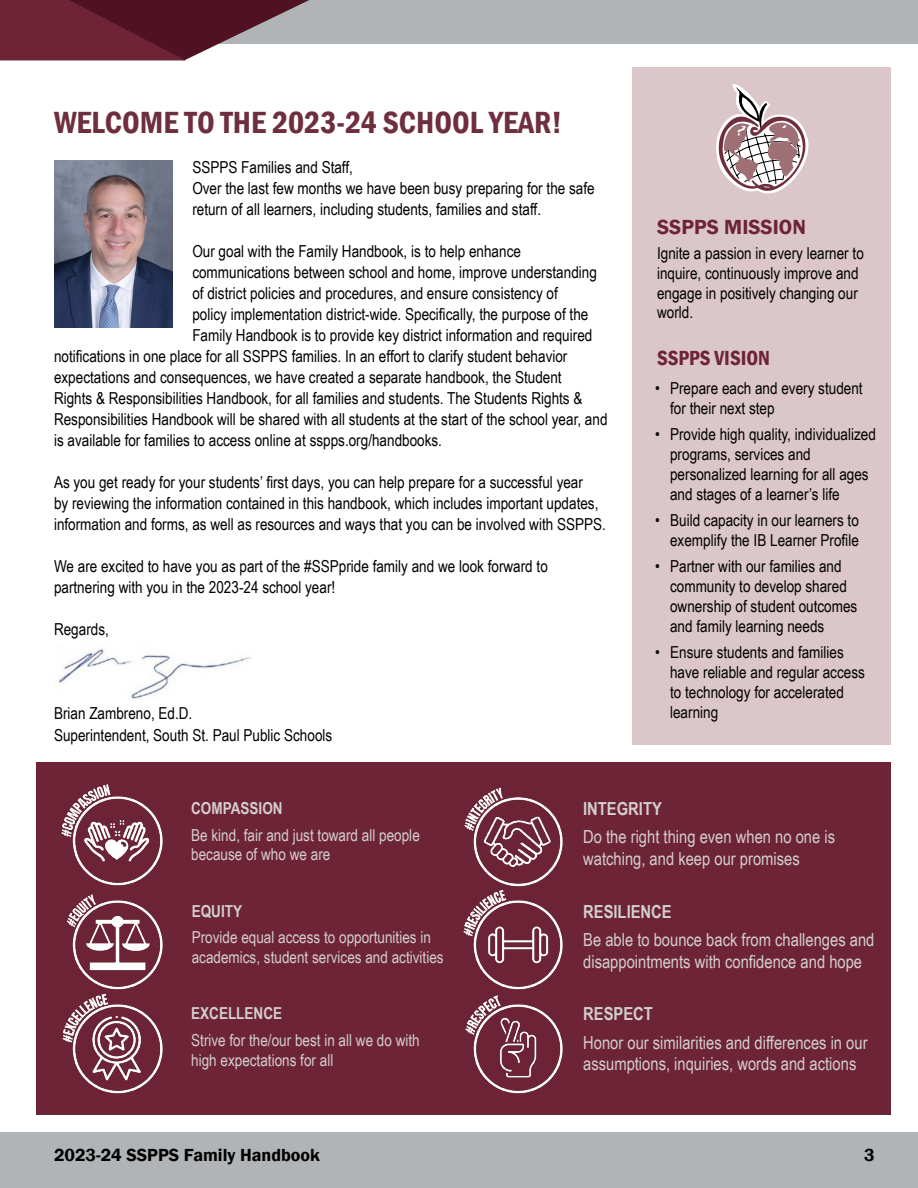
<style>
.page{position:relative;width:918px;height:1188px;background:#fff}
.page>*{position:absolute;margin:0;border:0;box-sizing:border-box;transform-origin:0 0}
.t1{font:600 condensed 31.5px "Franklin Gothic";color:#6e2e3e}
.t2{font:600 21px "Franklin Gothic";color:#6d2436}
.t3{font:600 condensed 21px "Franklin Gothic";color:#6d2436}
.t4{font:18px/21.6px "Arial Narrow";color:#d3cecf}
.t5{font:600 18px "Franklin Gothic";color:#000}
.t6{font:700 18px "Arial Narrow";color:#d3cecf}
.t7{font:16.5px/19.8px "Arial Narrow";color:#000}
.t8{font:16.5px/19.8px "Arial Narrow";color:#d3cecf}
.t9{font:700 16.5px "Arial Narrow";color:#d3cecf}
</style>
<div class="page">
<div style="left:0;top:1132px;width:918px;height:56px;background:#b1b4b6"></div>
<div style="left:0;top:0;width:918px;height:43px;background:#b1b4b6"></div>
<svg style="left:0;top:0;width:309px;height:60px"></svg>
<div style="left:633px;top:68px;width:258px;height:677px;background:#dbc6c9"></div>
<div style="left:37px;top:762px;width:854px;height:353px;background:#6d2436"></div>
<img style="left:54px;top:161px;width:119px;height:167px">
<img style="left:61px;top:784px;width:102px;height:310px">
<img style="left:463px;top:787px;width:100px;height:307px">
<svg style="left:716px;top:84px;width:93px;height:109px"></svg>
<img style="left:54px;top:649px;width:197px;height:50px">
<h1 class="t1" style="left:54px;top:101px;width:510px">WELCOME TO THE 2023-24 SCHOOL YEAR!</h1>
<p class="t7" style="left:192px;top:156px;width:404px;line-height:21px">SSPPS Families and Staff,<br>Over the last few months we have been busy preparing for the safe return of all learners, including students, families and staff.</p>
<p class="t7" style="left:192px;top:241px;width:330px">Our goal with the Family Handbook, is to help enhance</p>
<p class="t7" style="left:192px;top:262px;width:406px">communications between school and home, improve understanding</p>
<p class="t7" style="left:192px;top:283px;width:367px">of district policies and procedures, and ensure consistency of</p>
<p class="t7" style="left:192px;top:304px;width:398px">policy implementation district-wide. Specifically, the purpose of the</p>
<p class="t7" style="left:192px;top:325px;width:402px">Family Handbook is to provide key district information and required</p>
<p class="t7" style="left:54px;top:346px;width:515px">notifications in one place for all SSPPS families. In an effort to clarify student behavior</p>
<p class="t7" style="left:54px;top:367px;width:509px">expectations and consequences, we have created a separate handbook, the Student</p>
<p class="t7" style="left:54px;top:388px;width:530px">Rights &amp; Responsibilities Handbook, for all families and students. The Students Rights &amp;</p>
<p class="t7" style="left:54px;top:409px;width:555px">Responsibilities Handbook will be shared with all students at the start of the school year, and</p>
<p class="t7" style="left:54px;top:430px;width:390px">is available for families to access online at sspps.org/handbooks.</p>
<p class="t7" style="left:54px;top:471px;width:554px;line-height:21px">As you get ready for your students’ first days, you can help prepare for a successful year<br>by reviewing the information contained in this handbook, which includes important updates, information and forms, as well as resources and ways that you can be involved with SSPPS.</p>
<p class="t7" style="left:54px;top:555px;width:495px;line-height:21px">We are excited to have you as part of the #SSPpride family and we look forward to partnering with you in the 2023-24 school year!</p>
<p class="t7" style="left:54px;top:619px;width:56px">Regards,</p>
<p class="t7" style="left:54px;top:702px;width:280px;line-height:21.6px">Brian Zambreno, Ed.D.<br>Superintendent, South St. Paul Public Schools</p>
<p class="t2" style="left:657px;top:214px;width:150px">SSPPS MISSION</p>
<p class="t7" style="left:657px;top:243px;width:208px">Ignite a passion in every learner to inquire, continuously improve and engage in positively changing our world.</p>
<p class="t3" style="left:657px;top:344px;width:115px">SSPPS VISION</p>
<p class="t7" style="left:670px;top:377px;width:194px;text-indent:-15px">• Prepare each and every student for their next step</p>
<p class="t7" style="left:670px;top:424px;width:207px;text-indent:-15px">• Provide high quality, individualized programs, services and personalized learning for all ages and stages of a learner’s life</p>
<p class="t7" style="left:655px;top:510px;width:205px;text-align:right">• Build capacity in our learners to exemplify the IB Learner Profile</p>
<p class="t7" style="left:670px;top:556px;width:189px;text-indent:-15px">• Partner with our families and community to develop shared ownership of student outcomes and family learning needs</p>
<p class="t7" style="left:670px;top:642px;width:196px;text-indent:-15px">• Ensure students and families have reliable and regular access to technology for accelerated learning</p>
<p class="t9" style="left:191px;top:796px;width:93px">COMPASSION</p>
<p class="t8" style="left:191px;top:824px;width:230px">Be kind, fair and just toward all people because of who we are</p>
<p class="t9" style="left:192px;top:898px;width:52px">EQUITY</p>
<p class="t8" style="left:192px;top:927px;width:253px">Provide equal access to opportunities in academics, student services and activities</p>
<p class="t9" style="left:191px;top:1001px;width:92px">EXCELLENCE</p>
<p class="t8" style="left:191px;top:1030px;width:230px">Strive for the/our best in all we do with high expectations for all</p>
<p class="t6" style="left:583px;top:795px;width:80px">INTEGRITY</p>
<p class="t4" style="left:583px;top:826px;width:253px">Do the right thing even when no one is watching, and keep our promises</p>
<p class="t6" style="left:583px;top:898px;width:90px">RESILIENCE</p>
<p class="t4" style="left:583px;top:928px;width:293px">Be able to bounce back from challenges and disappointments with confidence and hope</p>
<p class="t6" style="left:583px;top:1000px;width:71px">RESPECT</p>
<p class="t4" style="left:583px;top:1031px;width:286px">Honor our similarities and differences in our assumptions, inquiries, words and actions</p>
<p class="t5" style="left:54px;top:1144px;width:267px">2023-24 SSPPS Family Handbook</p>
<p class="t5" style="left:864px;top:1144px;width:12px">3</p>
</div>
